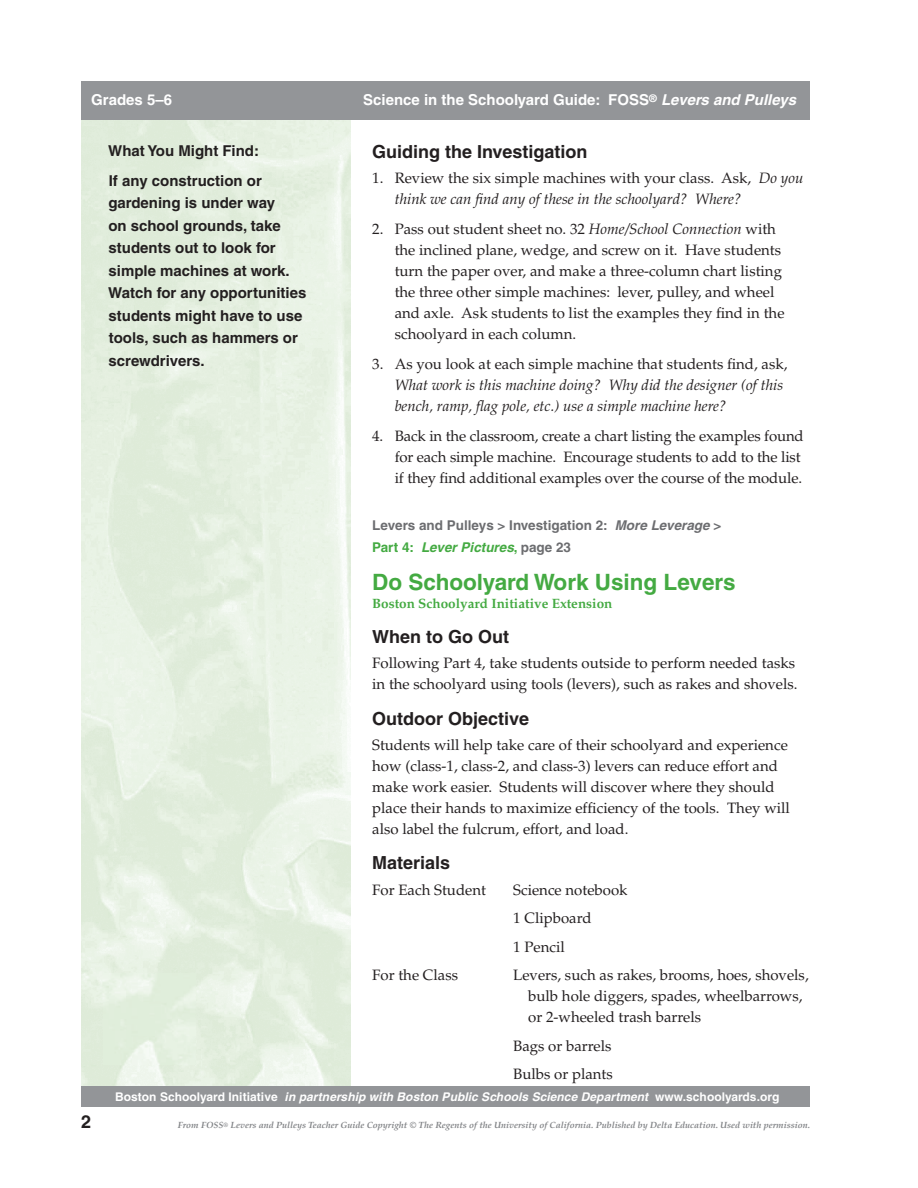
<style>
.page{position:relative;width:918px;height:1188px;background:#fff}
.page>*{position:absolute;margin:0;border:0;box-sizing:border-box;transform-origin:0 0}
.t1{font:700 22.5px "Helvetica";color:#44aa42}
.t2{font:700 18px "Helvetica";color:#231f20}
.t3{font:15px/21px "Palatino";color:#231f20}
.t4{font:700 15px/22.5px "Helvetica";color:#231f20}
.t5{font:italic 15px/21px "Palatino";color:#231f20}
.t6{font:700 15px "Helvetica";color:#fff}
.t7{font:700 13.5px/22.5px "Helvetica";color:#6c6d70}
.t8{font:700 13.5px "Palatino";color:#44aa42}
.t9{font:italic 700 12px "Helvetica";letter-spacing:.005em;color:#fff}
.t10{font:italic 700 9px "Palatino";color:#808285}
.s1{font-style:italic}
.s2{font-style:normal}
.s3{color:#44aa42}
.s4{font-style:italic;color:#44aa42}
</style>
<div class="page">
<div style="left:81px;top:81px;width:729px;height:39px;background:#939598"></div>
<div style="left:81px;top:1087px;width:729px;height:20px;background:#939598"></div>
<p class="t6" style="left:91px;top:94px;width:82px">Grades 5–6</p>
<p class="t6" style="left:363px;top:94px;width:435px">Science in the Schoolyard Guide: FOSS<sup>®</sup> <span class="s1">Levers and Pulleys</span></p>
<p class="t4" style="left:108px;top:137px;width:155px;line-height:30px">What You Might Find:<br>If any construction or</p>
<p class="t4" style="left:108px;top:193px;width:200px">gardening is under way<br>on school grounds, take students out to look for simple machines at work.<br>Watch for any opportunities students might have to use tools, such as hammers or screwdrivers.</p>
<p class="t2" style="left:372px;top:145px;width:217px">Guiding the Investigation</p>
<p class="t5" style="left:395px;top:169px;width:410px;text-indent:-22px"><span class="s2">1. Review the six simple machines with your class. Ask,</span> Do you think we can find any of these in the schoolyard? Where?</p>
<p class="t3" style="left:395px;top:221px;width:391px;text-indent:-22px">2. Pass out student sheet no. 32 <span class="s1">Home/School Connection</span> with the inclined plane, wedge, and screw on it. Have students turn the paper over, and make a three-column chart listing the three other simple machines: lever, pulley, and wheel and axle. Ask students to list the examples they find in the schoolyard in each column.</p>
<p class="t3" style="left:372px;top:356px;width:417px">3. As you look at each simple machine that students find, ask,</p>
<p class="t5" style="left:395px;top:376px;width:390px">What work is this machine doing? Why did the designer (of this bench, ramp, flag pole, etc.) use a simple machine here?</p>
<p class="t3" style="left:395px;top:428px;width:411px;text-indent:-22px">4. Back in the classroom, create a chart listing the examples found for each simple machine. Encourage students to add to the list if they find additional examples over the course of the module.</p>
<p class="t7" style="left:372px;top:515px;width:351px">Levers and Pulleys &gt; Investigation 2: <span class="s1">More Leverage</span> &gt;<br><span class="s3">Part 4:</span> <span class="s4">Lever Pictures</span><span class="s3">,</span> page 23</p>
<h1 class="t1" style="left:372px;top:574px;width:365px">Do Schoolyard Work Using Levers</h1>
<p class="t8" style="left:372px;top:598px;width:242px">Boston Schoolyard Initiative Extension</p>
<p class="t2" style="left:372px;top:630px;width:138px">When to Go Out</p>
<p class="t3" style="left:372px;top:655px;width:427px">Following Part 4, take students outside to perform needed tasks in the schoolyard using tools (levers), such as rakes and shovels.</p>
<p class="t2" style="left:372px;top:712px;width:159px">Outdoor Objective</p>
<p class="t3" style="left:372px;top:736px;width:419px">Students will help take care of their schoolyard and experience how (class-1, class-2, and class-3) levers can reduce effort and make work easier. Students will discover where they should place their hands to maximize efficiency of the tools. They will also label the fulcrum, effort, and load.</p>
<p class="t2" style="left:372px;top:856px;width:80px">Materials</p>
<p class="t3" style="left:372px;top:881px;width:115px">For Each Student</p>
<p class="t3" style="left:513px;top:877px;width:116px;line-height:28.5px">Science notebook<br>1 Clipboard<br>1 Pencil</p>
<p class="t3" style="left:372px;top:966px;width:87px">For the Class</p>
<p class="t3" style="left:528px;top:966px;width:282px;text-indent:-15px">Levers, such as rakes, brooms, hoes, shovels, bulb hole diggers, spades, wheelbarrows, or 2-wheeled trash barrels</p>
<p class="t3" style="left:513px;top:1033px;width:101px;line-height:28.5px">Bags or barrels<br>Bulbs or plants</p>
<p class="t9" style="left:115px;top:1092px;width:666px"><span class="s2">Boston Schoolyard Initiative</span> in partnership with Boston Public Schools Science Department <span class="s2">www.schoolyards.org</span></p>
<p class="t2" style="left:81px;top:1115px;width:12px">2</p>
<p class="t10" style="left:178px;top:1122px;width:634px">From FOSS<sup>®</sup> Levers and Pulleys Teacher Guide Copyright © The Regents of the University of California. Published by Delta Education. Used with permission.</p>
</div>
